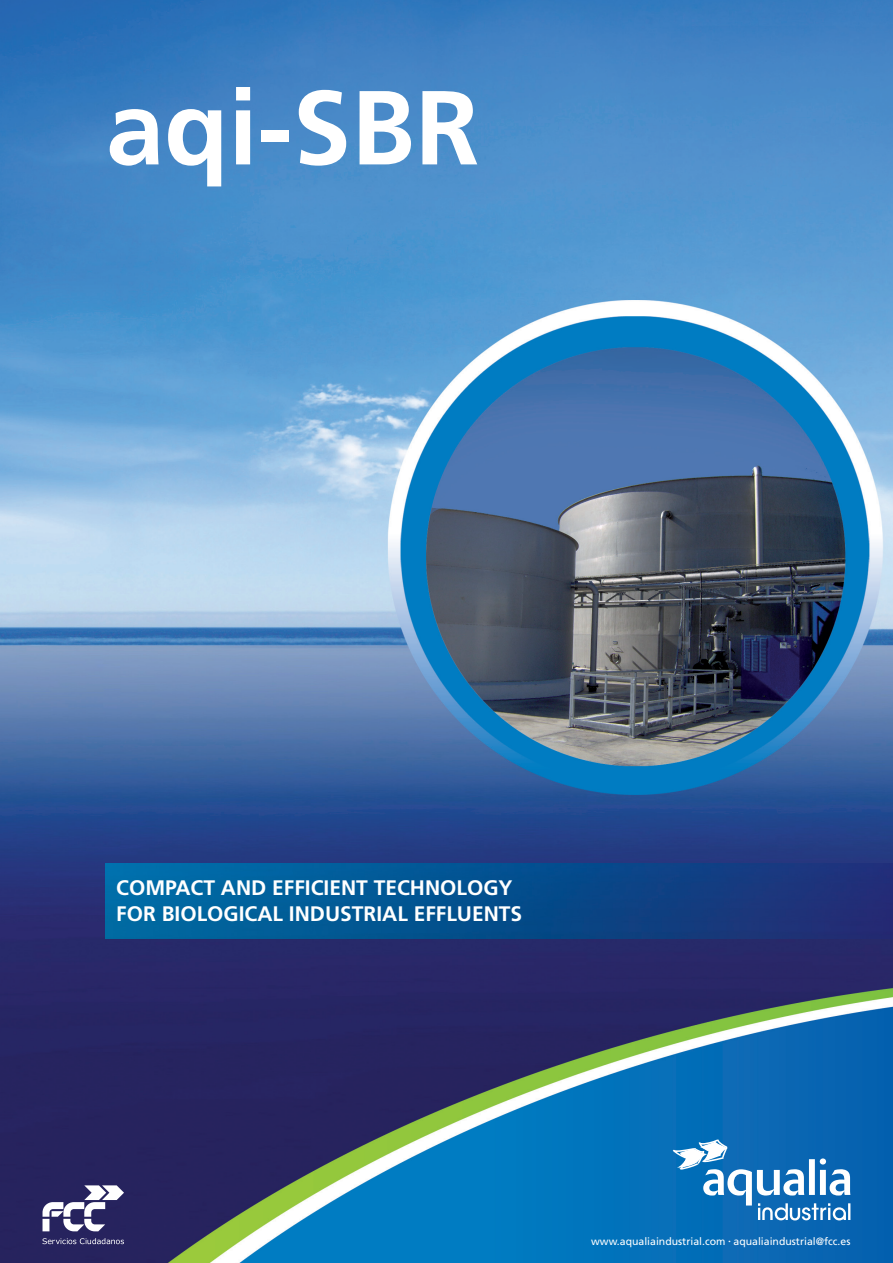
<style>
.page{position:relative;width:893px;height:1263px;background:#fff}
.page>*{position:absolute;margin:0;border:0;box-sizing:border-box;transform-origin:0 0}
.t1{font:700 105px "Frutiger";color:#fff}
.t2{font:700 21px/25.2px "Frutiger";color:#fff}
.t3{font:10.5px "Frutiger";color:#fff}
.s1{font-size:4.5px}
</style>
<div class="page">
<img style="left:0;top:0;width:893px;height:1263px">
<svg style="left:673px;top:1139px;width:177px;height:81px"></svg>
<svg style="left:43px;top:1185px;width:81px;height:46px"></svg>
<svg style="left:43px;top:1238px;width:81px;height:6px"></svg>
<img style="left:106px;top:863px;width:787px;height:76px">
<h1 class="t1" style="left:106px;top:66px;width:375px">aqi-SBR</h1>
<p class="t2" style="left:116px;top:875px;width:408px">COMPACT AND EFFICIENT TECHNOLOGY<br>FOR BIOLOGICAL INDUSTRIAL EFFLUENTS</p>
<p class="t3" style="left:591px;top:1235px;width:261px">www.aqualiaindustrial.com <span class="s1">•</span> aqualiaindustrial@fcc.es</p>
</div>
